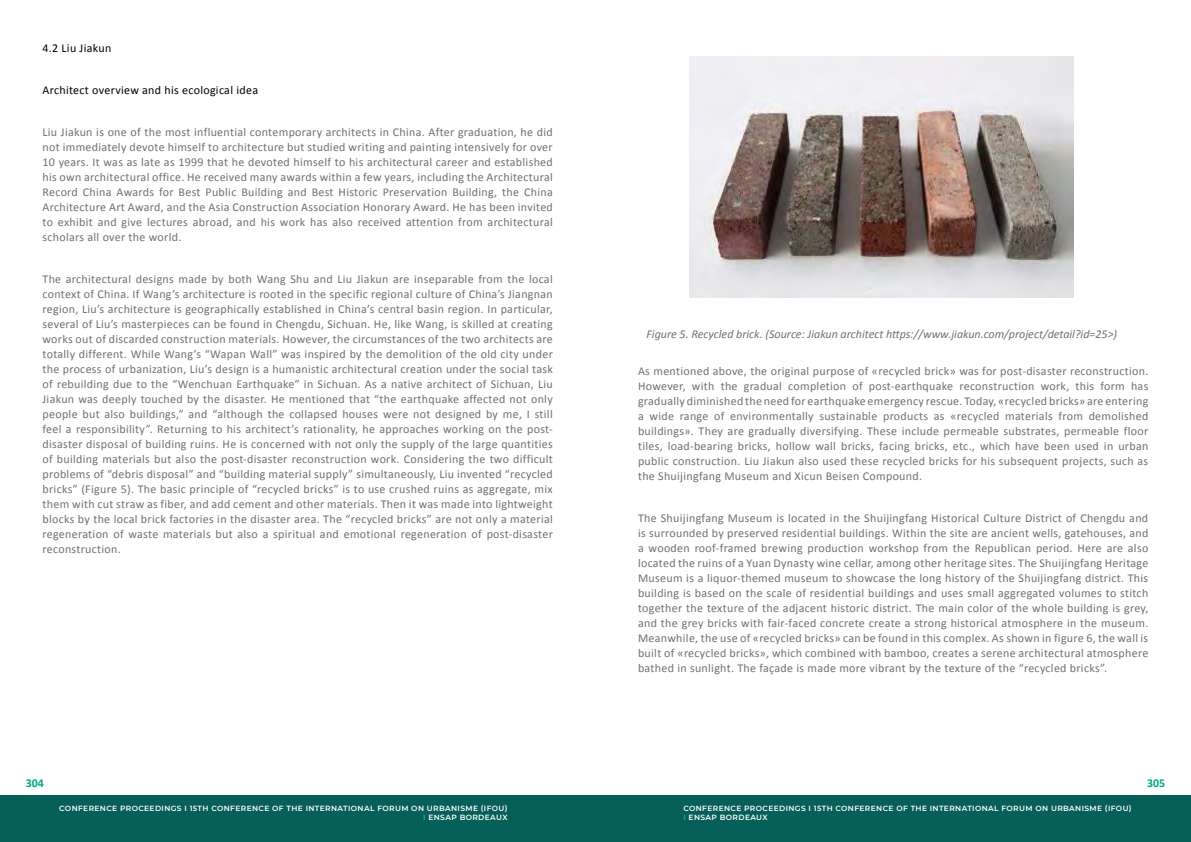
<style>
.page{position:relative;width:1191px;height:842px;background:#fff}
.page>*{position:absolute;margin:0;border:0;box-sizing:border-box;transform-origin:0 0}
.t1{font:12px/15px "Calibri";letter-spacing:.025em;color:#70706f;text-align:justify}
.t2{font:italic 12px "Calibri";color:#70706f}
.t3{font:12px "Calibri";letter-spacing:.025em;color:#000}
.t4{font:700 12px "Calibri";color:#00a887}
.t5{font:600 7.5px/9px "Montserrat";letter-spacing:.05em;color:#fff}
.s1{color:#15b38f}
</style>
<div class="page">
<img style="left:689px;top:57px;width:384px;height:240px">
<div style="left:0;top:795px;width:1191px;height:47px;background:#065f58"></div>
<p class="t3" style="left:43px;top:39px;width:70px">4.2 Liu Jiakun</p>
<p class="t3" style="left:43px;top:81px;width:217px">Architect overview and his ecological idea</p>
<p class="t1" style="left:43px;top:124px;width:512px">Liu Jiakun is one of the most influential contemporary architects in China. After graduation, he did not immediately devote himself to architecture but studied writing and painting intensively for over 10 years. It was as late as 1999 that he devoted himself to his architectural career and established his own architectural office. He received many awards within a few years, including the Architectural Record China Awards for Best Public Building and Best Historic Preservation Building, the China Architecture Art Award, and the Asia Construction Association Honorary Award. He has been invited to exhibit and give lectures abroad, and his work has also received attention from architectural scholars all over the world.</p>
<p class="t1" style="left:43px;top:271px;width:512px">The architectural designs made by both Wang Shu and Liu Jiakun are inseparable from the local context of China. If Wang’s architecture is rooted in the specific regional culture of China’s Jiangnan region, Liu’s architecture is geographically established in China’s central basin region. In particular, several of Liu’s masterpieces can be found in Chengdu, Sichuan. He, like Wang, is skilled at creating works out of discarded construction materials. However, the circumstances of the two architects are totally different. While Wang’s “Wapan Wall” was inspired by the demolition of the old city under the process of urbanization, Liu’s design is a humanistic architectural creation under the social task of rebuilding due to the “Wenchuan Earthquake” in Sichuan. As a native architect of Sichuan, Liu Jiakun was deeply touched by the disaster. He mentioned that “the earthquake affected not only people but also buildings,” and “although the collapsed houses were not designed by me, I still feel a responsibility”. Returning to his architect’s rationality, he approaches working on the post&shy;disaster disposal of building ruins. He is concerned with not only the supply of the large quantities of building materials but also the post-disaster reconstruction work. Considering the two difficult problems of “debris disposal” and “building material supply” simultaneously, Liu invented “recycled bricks” (Figure 5). The basic principle of “recycled bricks” is to use crushed ruins as aggregate, mix them with cut straw as fiber, and add cement and other materials. Then it was made into lightweight blocks by the local brick factories in the disaster area. The “recycled bricks” are not only a material regeneration of waste materials but also a spiritual and emotional regeneration of post-disaster reconstruction.</p>
<p class="t2" style="left:646px;top:326px;width:472px">Figure 5. Recycled brick. (Source: Jiakun architect https://www.jiakun.com/project/detail?id=25&gt;)</p>
<p class="t1" style="left:638px;top:363px;width:512px">As mentioned above, the original purpose of «recycled brick» was for post-disaster reconstruction.<br>However, with the gradual completion of post-earthquake reconstruction work, this form has gradually diminished the need for earthquake emergency rescue. Today, «recycled bricks» are entering a wide range of environmentally sustainable products as «recycled materials from demolished buildings». They are gradually diversifying. These include permeable substrates, permeable floor tiles, load-bearing bricks, hollow wall bricks, facing bricks, etc., which have been used in urban public construction. Liu Jiakun also used these recycled bricks for his subsequent projects, such as the Shuijingfang Museum and Xicun Beisen Compound.</p>
<p class="t1" style="left:638px;top:510px;width:512px">The Shuijingfang Museum is located in the Shuijingfang Historical Culture District of Chengdu and is surrounded by preserved residential buildings. Within the site are ancient wells, gatehouses, and a wooden roof-framed brewing production workshop from the Republican period. Here are also located the ruins of a Yuan Dynasty wine cellar, among other heritage sites. The Shuijingfang Heritage Museum is a liquor-themed museum to showcase the long history of the Shuijingfang district. This building is based on the scale of residential buildings and uses small aggregated volumes to stitch together the texture of the adjacent historic district. The main color of the whole building is grey, and the grey bricks with fair-faced concrete create a strong historical atmosphere in the museum.<br>Meanwhile, the use of «recycled bricks» can be found in this complex. As shown in figure 6, the wall is built of «recycled bricks», which combined with bamboo, creates a serene architectural atmosphere bathed in sunlight. The façade is made more vibrant by the texture of the “recycled bricks”.</p>
<p class="t4" style="left:26px;top:775px;width:20px">304</p>
<p class="t4" style="left:1147px;top:775px;width:20px">305</p>
<p class="t5" style="left:59px;top:804px;width:450px;text-align:right">CONFERENCE PROCEEDINGS I 15TH CONFERENCE OF THE INTERNATIONAL FORUM ON URBANISME (IFOU)<br><span class="s1">I</span> ENSAP BORDEAUX</p>
<p class="t5" style="left:683px;top:804px;width:450px">CONFERENCE PROCEEDINGS I 15TH CONFERENCE OF THE INTERNATIONAL FORUM ON URBANISME (IFOU)<br><span class="s1">I</span> ENSAP BORDEAUX</p>
</div>
